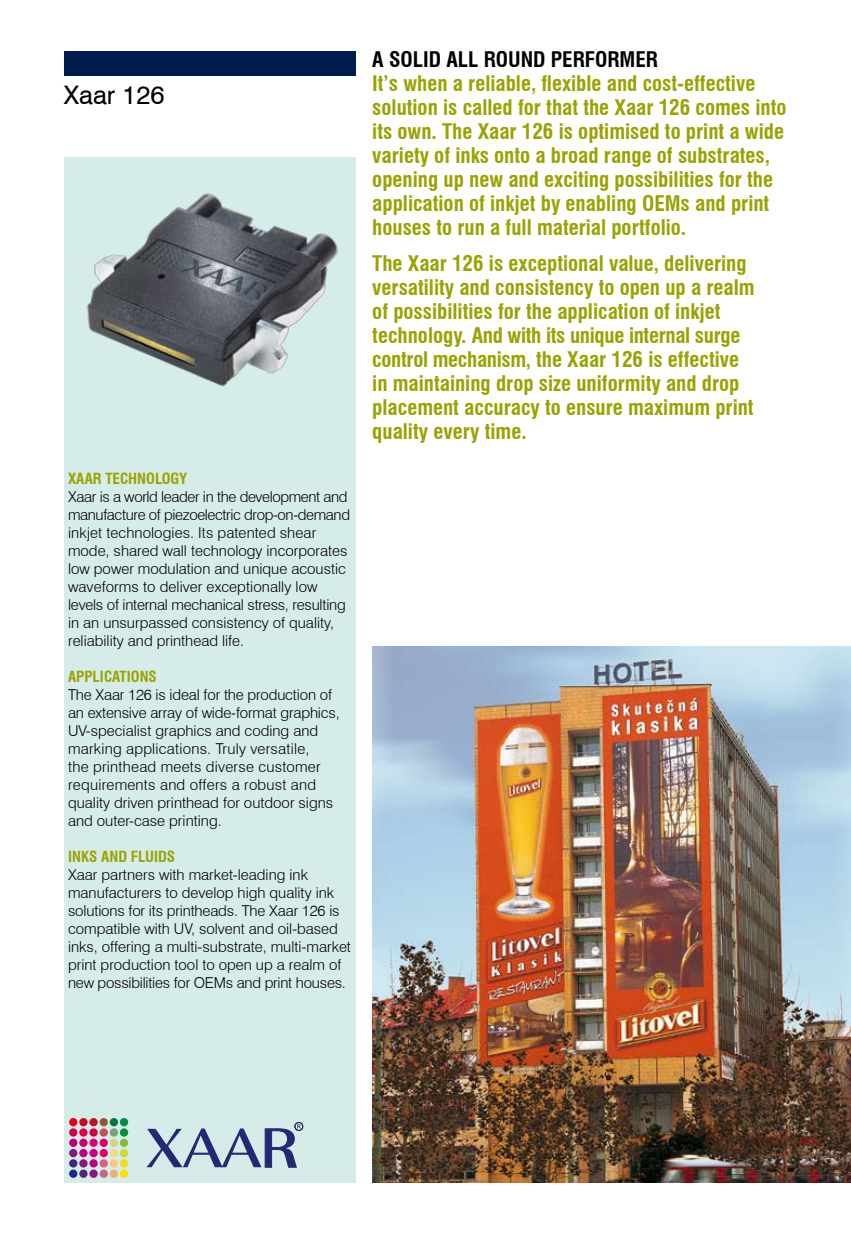
<style>
.page{position:relative;width:851px;height:1234px;background:#fff}
.page>*{position:absolute;margin:0;border:0;box-sizing:border-box;transform-origin:0 0}
.t1{font:25.5px "Swiss 721 BT";color:#000}
.t2{font:700 condensed 21px/24px "Swiss 721 BT";color:#9aa300}
.t3{font:700 condensed 21px "Swiss 721 BT";color:#000}
.t4{font:300 15px/18px "Swiss 721 BT";color:#000}
.t5{font:700 condensed 15px "Swiss 721 BT";color:#9aa300}
</style>
<div class="page">
<div style="left:64px;top:51px;width:291px;height:24px;background:#001c4b"></div>
<div style="left:64px;top:157px;width:291px;height:1025px;background:#d6ece8"></div>
<svg style="left:69px;top:1117px;width:8px;height:8px"></svg>
<svg style="left:79px;top:1117px;width:9px;height:8px"></svg>
<svg style="left:89px;top:1117px;width:9px;height:8px"></svg>
<svg style="left:100px;top:1117px;width:8px;height:8px"></svg>
<svg style="left:110px;top:1117px;width:8px;height:8px"></svg>
<svg style="left:120px;top:1117px;width:8px;height:8px"></svg>
<svg style="left:69px;top:1127px;width:8px;height:9px"></svg>
<svg style="left:79px;top:1127px;width:9px;height:9px"></svg>
<svg style="left:89px;top:1127px;width:9px;height:9px"></svg>
<svg style="left:100px;top:1127px;width:8px;height:9px"></svg>
<svg style="left:110px;top:1127px;width:8px;height:9px"></svg>
<svg style="left:120px;top:1127px;width:8px;height:9px"></svg>
<div style="left:69px;top:1138px;width:8px;height:8px;background:#bd006c;border-radius:50%"></div>
<div style="left:79px;top:1138px;width:9px;height:8px;background:#cd006b;border-radius:50%"></div>
<div style="left:89px;top:1138px;width:9px;height:8px;background:#e3006a;border-radius:50%"></div>
<div style="left:100px;top:1138px;width:8px;height:8px;background:#d4006b;border-radius:50%"></div>
<div style="left:110px;top:1138px;width:8px;height:8px;background:#d0d680;border-radius:50%"></div>
<div style="left:120px;top:1138px;width:8px;height:8px;background:#88bb3d;border-radius:50%"></div>
<div style="left:69px;top:1148px;width:8px;height:8px;background:#8a157e;border-radius:50%"></div>
<svg style="left:79px;top:1148px;width:9px;height:8px"></svg>
<svg style="left:89px;top:1148px;width:9px;height:8px"></svg>
<div style="left:100px;top:1148px;width:8px;height:8px;background:#e3006a;border-radius:50%"></div>
<div style="left:110px;top:1148px;width:8px;height:8px;background:#eee07f;border-radius:50%"></div>
<div style="left:120px;top:1148px;width:8px;height:8px;background:#d3d82a;border-radius:50%"></div>
<svg style="left:69px;top:1158px;width:8px;height:9px"></svg>
<svg style="left:79px;top:1158px;width:9px;height:9px"></svg>
<svg style="left:89px;top:1158px;width:9px;height:9px"></svg>
<svg style="left:100px;top:1158px;width:8px;height:9px"></svg>
<svg style="left:110px;top:1158px;width:8px;height:9px"></svg>
<svg style="left:120px;top:1158px;width:8px;height:9px"></svg>
<div style="left:69px;top:1169px;width:8px;height:8px;background:#172983;border-radius:50%"></div>
<div style="left:79px;top:1169px;width:9px;height:8px;background:#572381;border-radius:50%"></div>
<div style="left:89px;top:1169px;width:9px;height:8px;background:#8a157e;border-radius:50%"></div>
<div style="left:100px;top:1169px;width:8px;height:8px;background:#c2678c;border-radius:50%"></div>
<div style="left:110px;top:1169px;width:8px;height:8px;background:#e6b171;border-radius:50%"></div>
<div style="left:120px;top:1169px;width:8px;height:8px;background:#ffdc00;border-radius:50%"></div>
<div style="left:294px;top:1121px;width:9px;height:9px;border:1px solid #232975;border-radius:50%"></div>
<svg style="left:146px;top:1123px;width:155px;height:44px"></svg>
<img style="left:86px;top:191px;width:270px;height:243px">
<img style="left:372px;top:646px;width:478px;height:536px">
<h1 class="t1" style="left:64px;top:80px;width:102px">Xaar 126</h1>
<p class="t5" style="left:68px;top:469px;width:121px">Xaar Technology</p>
<p class="t4" style="left:68px;top:487px;width:283px">Xaar is a world leader in the development and manufacture of piezoelectric drop-on-demand inkjet technologies. Its patented shear mode, shared wall technology incorporates low power modulation and unique acoustic waveforms to deliver exceptionally low levels of internal mechanical stress, resulting in an unsurpassed consistency of quality, reliability and printhead life.</p>
<p class="t5" style="left:68px;top:667px;width:90px">Applications</p>
<p class="t4" style="left:68px;top:685px;width:273px">The Xaar 126 is ideal for the production of an extensive array of wide-format graphics, UV-specialist graphics and coding and marking applications. Truly versatile,<br>the printhead meets diverse customer requirements and offers a robust and quality driven printhead for outdoor signs and outer-case printing.</p>
<p class="t5" style="left:68px;top:847px;width:108px">Inks and Fluids</p>
<p class="t4" style="left:68px;top:865px;width:284px">Xaar partners with market-leading ink manufacturers to develop high quality ink solutions for its printheads. The Xaar 126 is compatible with UV, solvent and oil-based inks, offering a multi-substrate, multi-market print production tool to open up a realm of new possibilities for OEMs and print houses.</p>
<h2 class="t3" style="left:372px;top:47px;width:287px">A solid all round performer</h2>
<p class="t2" style="left:372px;top:71px;width:415px">It’s when a reliable, flexible and cost-effective solution is called for that the Xaar 126 comes into its own. The Xaar 126 is optimised to print a wide variety of inks onto a broad range of substrates, opening up new and exciting possibilities for the application of inkjet by enabling OEMs and print houses to run a full material portfolio.</p>
<p class="t2" style="left:372px;top:251px;width:384px">The Xaar 126 is exceptional value, delivering versatility and consistency to open up a realm of possibilities for the application of inkjet technology. And with its unique internal surge control mechanism, the Xaar 126 is effective in maintaining drop size uniformity and drop placement accuracy to ensure maximum print quality every time.</p>
</div>
